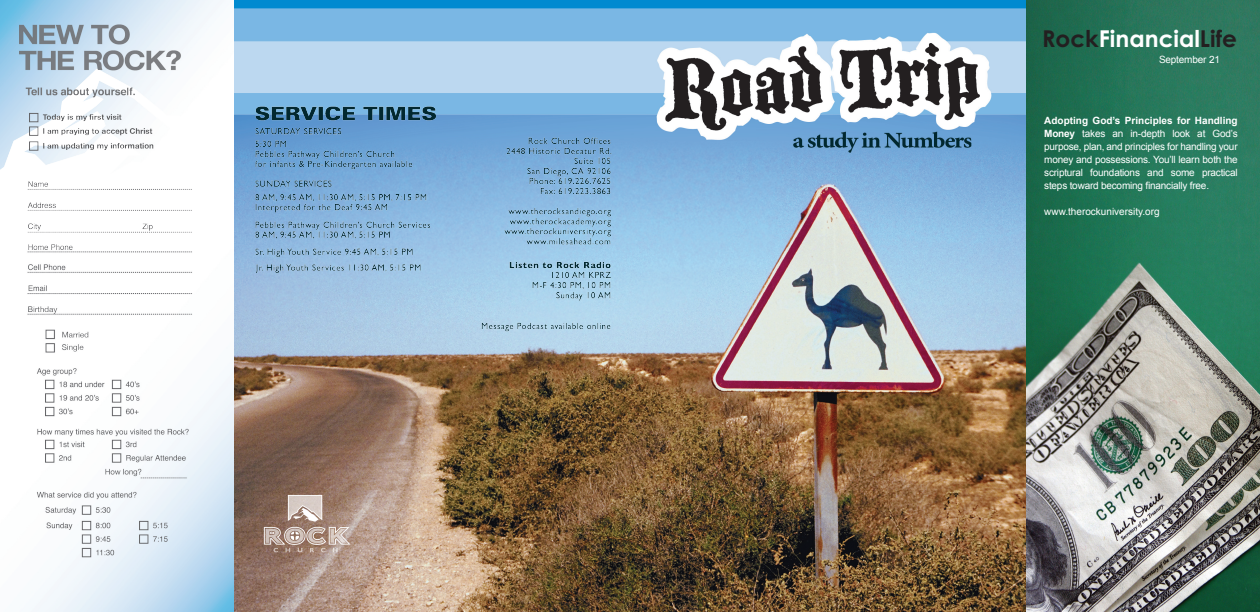
<style>
.page{position:relative;width:1260px;height:612px;background:#fff}
.page>*{position:absolute;margin:0;border:0;box-sizing:border-box;transform-origin:0 0}
.t1{font:700 23.2px "Century Gothic";color:#fff}
.t2{font:10px/13px "Arial";letter-spacing:-.02em;color:#fff;text-align:justify}
.t3{font:10px "Arial";color:#fff}
.s1{color:#231f20}
.s2{font-weight:700}
</style>
<div class="page">
<img style="left:0;top:0;width:1260px;height:612px">
<img style="left:252px;top:27px;width:378px;height:558px">
<p class="t1" style="left:1042px;top:24px;width:196px"><span class="s1">Rock</span>Financial<span class="s1">Life</span></p>
<p class="t2" style="left:1159px;top:53px;width:63px">September 21</p>
<p class="t2" style="left:1044px;top:114px;width:195px"><span class="s2">Adopting God’s Principles for Handling Money</span> takes an in-depth look at God’s purpose, plan, and principles for handling your money and possessions. You’ll learn both the scriptural foundations and some practical steps toward becoming financially free.</p>
<p class="t3" style="left:1044px;top:206px;width:117px">www.therockuniversity.org</p>
</div>
